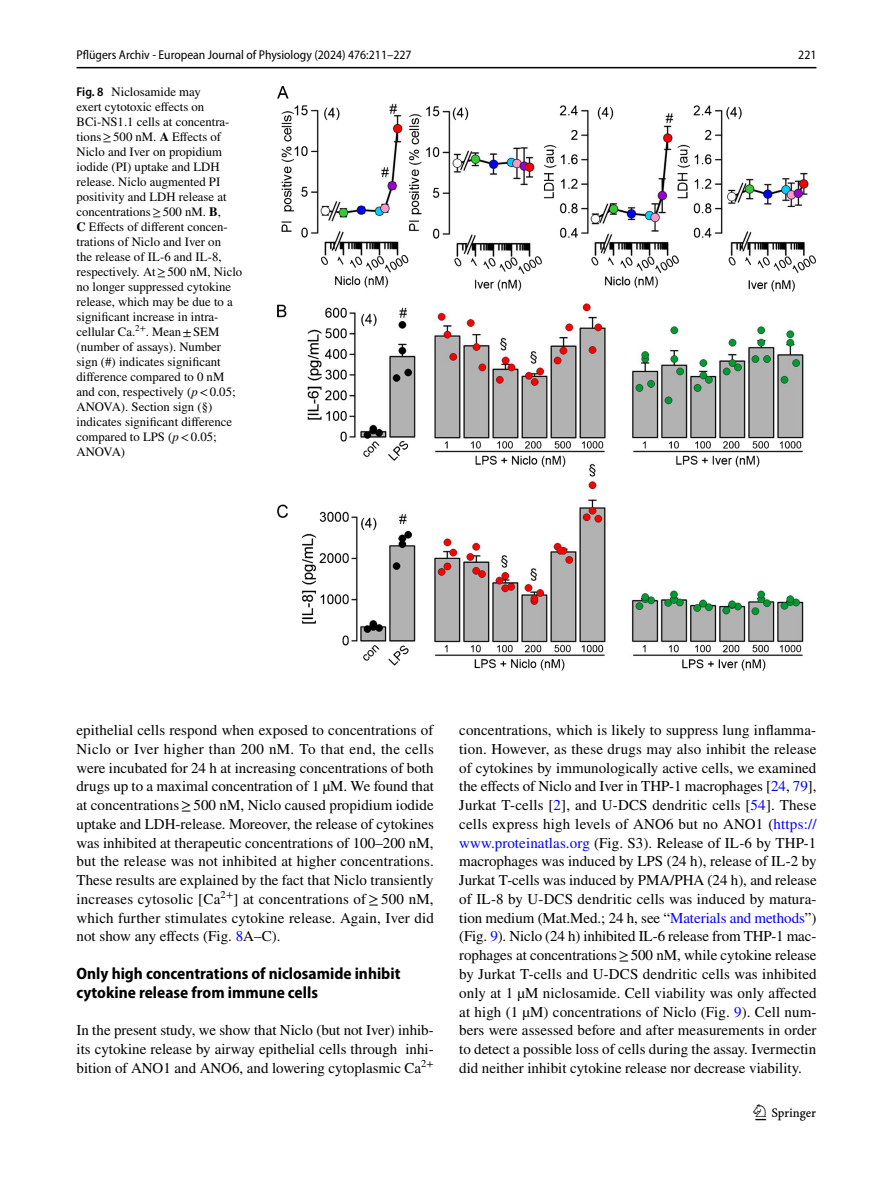
<style>
.page{position:relative;width:893px;height:1187px;background:#fff}
.page>*{position:absolute;margin:0;border:0;box-sizing:border-box;transform-origin:0 0}
.t1{font:22.5px "Springnew Regular 3";color:#000}
.t2{font:700 semi-condensed 16.5px/18.8px "Myriad Pro";color:#000}
.t3{font:15px/18.8px "STIX";color:#000;text-align:justify}
.t4{font:12.75px/15px "STIX";color:#000}
.t5{font:semi-condensed 12.75px "Myriad Pro";color:#000}
.s1{font-family:"Myriad Pro";font-weight:600;font-stretch:semi-condensed}
.s2{font-weight:700}
.s3{font-style:italic}
.s4{color:#00f}
</style>
<div class="page">
<hr style="left:77px;top:67px;width:739px;height:1px;background:#000">
<img style="left:277px;top:87px;width:539px;height:583px">
<p class="t5" style="left:77px;top:48px;width:337px">Pflügers Archiv - European Journal of Physiology (2024) 476:211–227</p>
<p class="t5" style="left:798px;top:48px;width:20px">221</p>
<p class="t4" style="left:77px;top:85px;width:167px"><span class="s1">Fig. 8</span> Niclosamide may<br>exert cytotoxic effects on<br>BCi-NS1.1 cells at concentra&shy;tions≥500 nM. <span class="s2">A</span> Effects of<br>Niclo and Iver on propidium iodide (PI) uptake and LDH release. Niclo augmented PI positivity and LDH release at concentrations≥500 nM. <span class="s2">B</span>,<br><span class="s2">C</span> Effects of different concen&shy;trations of Niclo and Iver on<br>the release of IL-6 and IL-8, respectively. At≥500 nM, Niclo no longer suppressed cytokine release, which may be due to a significant increase in intra&shy;cellular Ca.<sup>2+</sup>. Mean±SEM (number of assays). Number sign (#) indicates significant difference compared to 0 nM and con, respectively (<span class="s3">p</span>&lt;0.05;<br>ANOVA). Section sign (§) indicates significant difference compared to LPS (<span class="s3">p</span>&lt;0.05;<br>ANOVA)</p>
<p class="t3" style="left:77px;top:721px;width:359px">epithelial cells respond when exposed to concentrations of Niclo or Iver higher than 200 nM. To that end, the cells were incubated for 24 h at increasing concentrations of both drugs up to a maximal concentration of 1 µM. We found that at concentrations≥500 nM, Niclo caused propidium iodide uptake and LDH-release. Moreover, the release of cytokines was inhibited at therapeutic concentrations of 100–200 nM, but the release was not inhibited at higher concentrations.<br>These results are explained by the fact that Niclo transiently increases cytosolic [Ca<sup>2+</sup>] at concentrations of≥500 nM, which further stimulates cytokine release. Again, Iver did not show any effects (Fig. <span class="s4">8</span>A–C).</p>
<p class="t2" style="left:77px;top:964px;width:325px">Only high concentrations of niclosamide inhibit cytokine release from immune cells</p>
<p class="t3" style="left:77px;top:1021px;width:359px">In the present study, we show that Niclo (but not Iver) inhib&shy;its cytokine release by airway epithelial cells through inhi&shy;bition of ANO1 and ANO6, and lowering cytoplasmic Ca<sup>2+</sup></p>
<p class="t3" style="left:459px;top:721px;width:359px">concentrations, which is likely to suppress lung inflamma&shy;tion. However, as these drugs may also inhibit the release of cytokines by immunologically active cells, we examined the effects of Niclo and Iver in THP-1 macrophages [<span class="s4">24</span>, <span class="s4">79</span>], Jurkat T-cells [<span class="s4">2</span>], and U-DCS dendritic cells [<span class="s4">54</span>]. These cells express high levels of ANO6 but no ANO1 (<span class="s4">https:// www.proteinatlas.org</span> (Fig. S3). Release of IL-6 by THP-1 macrophages was induced by LPS (24 h), release of IL-2 by Jurkat T-cells was induced by PMA/PHA (24 h), and release of IL-8 by U-DCS dendritic cells was induced by matura&shy;tion medium (Mat.Med.; 24 h, see “<span class="s4">Materials and methods</span>”) (Fig. <span class="s4">9</span>). Niclo (24 h) inhibited IL-6 release from THP-1 mac&shy;rophages at concentrations≥500 nM, while cytokine release by Jurkat T-cells and U-DCS dendritic cells was inhibited only at 1 µM niclosamide. Cell viability was only affected at high (1 µM) concentrations of Niclo (Fig. <span class="s4">9</span>). Cell num&shy;bers were assessed before and after measurements in order to detect a possible loss of cells during the assay. Ivermectin did neither inhibit cytokine release nor decrease viability.</p>
<h1 class="t1" style="left:755px;top:1104px;width:62px">1 3</h1>
</div>
